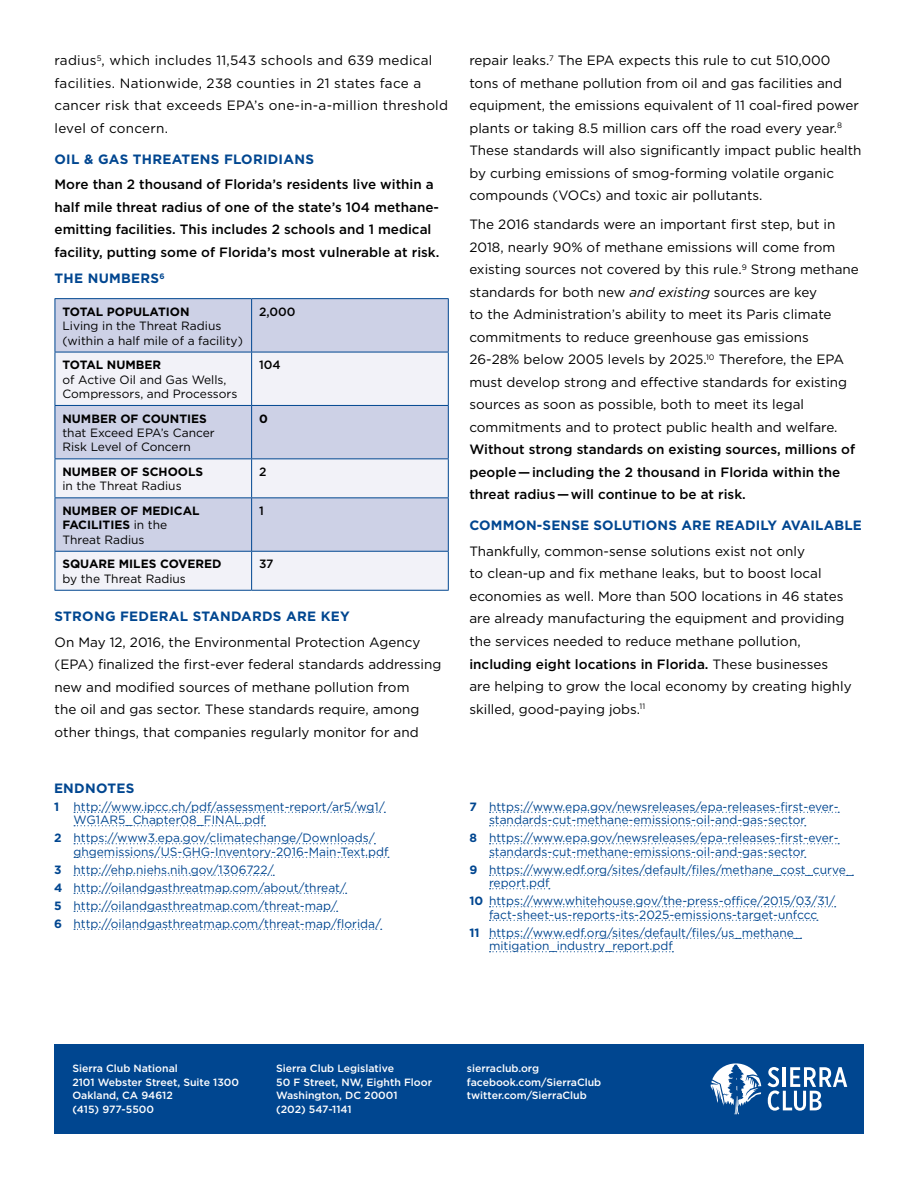
<style>
.page{position:relative;width:918px;height:1188px;background:#fff}
.page>*{position:absolute;margin:0;border:0;box-sizing:border-box;transform-origin:0 0}
.t1{font:13.5px/22.5px "Gotham";color:#000}
.t2{font:500 13.5px/22.5px "Gotham";color:#000}
.t3{font:13.5px/22.5px "Gotham";letter-spacing:.02em;color:#000}
.t4{font:700 13.5px "Gotham";letter-spacing:.02em;color:#004690}
.t5{font:12px/13.5px "Gotham";color:#004690}
.t6{font:12px/14.4px "Gotham";color:#000}
.t7{font:700 12px/14.4px "Gotham";color:#000}
.t8{font:500 12px "Gotham";color:#000}
.t9{font:500 10.5px/13.5px "Gotham";color:#fff}
.s1{font-weight:400}
.s2{font-weight:700}
.s3{font-style:italic}
.s4{font-weight:500}
</style>
<div class="page">
<svg style="left:74px;top:812px;width:311px;height:1px"></svg>
<svg style="left:74px;top:825px;width:191px;height:1px"></svg>
<svg style="left:74px;top:843px;width:301px;height:1px"></svg>
<svg style="left:74px;top:857px;width:315px;height:1px"></svg>
<svg style="left:74px;top:875px;width:200px;height:1px"></svg>
<svg style="left:74px;top:893px;width:273px;height:1px"></svg>
<svg style="left:74px;top:911px;width:264px;height:1px"></svg>
<svg style="left:74px;top:929px;width:308px;height:1px"></svg>
<svg style="left:490px;top:812px;width:349px;height:1px"></svg>
<svg style="left:490px;top:825px;width:316px;height:1px"></svg>
<svg style="left:490px;top:843px;width:349px;height:1px"></svg>
<svg style="left:490px;top:857px;width:316px;height:1px"></svg>
<svg style="left:490px;top:875px;width:363px;height:1px"></svg>
<svg style="left:490px;top:888px;width:60px;height:1px"></svg>
<svg style="left:490px;top:906px;width:346px;height:1px"></svg>
<svg style="left:490px;top:920px;width:328px;height:1px"></svg>
<svg style="left:490px;top:938px;width:312px;height:1px"></svg>
<svg style="left:490px;top:951px;width:183px;height:1px"></svg>
<div style="left:54px;top:1044px;width:810px;height:90px;background:#004690"></div>
<svg style="left:711px;top:1063px;width:50px;height:51px"></svg>
<svg style="left:768px;top:1067px;width:79px;height:44px"></svg>
<div style="left:56px;top:299px;width:392px;height:53px;background:#cdd1e6"></div>
<svg style="left:56px;top:353px;width:392px;height:237px;fill:#f2f2f8"></svg>
<hr style="left:55px;top:298px;width:197px;height:1px;background:#004690">
<hr style="left:55px;top:299px;width:1px;height:53px;background:#004690">
<hr style="left:252px;top:298px;width:197px;height:1px;background:#004690">
<hr style="left:251px;top:299px;width:1px;height:53px;background:#004690">
<hr style="left:448px;top:299px;width:1px;height:53px;background:#004690">
<hr style="left:55px;top:352px;width:197px;height:1px;background:#004690">
<hr style="left:55px;top:352px;width:1px;height:53px;background:#004690">
<hr style="left:252px;top:352px;width:197px;height:1px;background:#004690">
<hr style="left:251px;top:352px;width:1px;height:53px;background:#004690">
<hr style="left:448px;top:352px;width:1px;height:53px;background:#004690">
<hr style="left:55px;top:405px;width:197px;height:1px;background:#004690">
<hr style="left:55px;top:406px;width:1px;height:52px;background:#004690">
<hr style="left:252px;top:405px;width:197px;height:1px;background:#004690">
<hr style="left:251px;top:406px;width:1px;height:52px;background:#004690">
<hr style="left:448px;top:406px;width:1px;height:52px;background:#004690">
<hr style="left:55px;top:458px;width:197px;height:1px;background:#004690">
<hr style="left:55px;top:459px;width:1px;height:38px;background:#004690">
<hr style="left:252px;top:458px;width:197px;height:1px;background:#004690">
<hr style="left:251px;top:459px;width:1px;height:38px;background:#004690">
<hr style="left:448px;top:459px;width:1px;height:38px;background:#004690">
<hr style="left:55px;top:497px;width:197px;height:1px;background:#004690">
<hr style="left:55px;top:498px;width:1px;height:53px;background:#004690">
<hr style="left:252px;top:497px;width:197px;height:1px;background:#004690">
<hr style="left:251px;top:498px;width:1px;height:53px;background:#004690">
<hr style="left:448px;top:498px;width:1px;height:53px;background:#004690">
<hr style="left:55px;top:551px;width:197px;height:1px;background:#004690">
<hr style="left:55px;top:552px;width:1px;height:38px;background:#004690">
<hr style="left:252px;top:551px;width:197px;height:1px;background:#004690">
<hr style="left:251px;top:552px;width:1px;height:38px;background:#004690">
<hr style="left:448px;top:552px;width:1px;height:38px;background:#004690">
<hr style="left:55px;top:590px;width:197px;height:1px;background:#004690">
<hr style="left:252px;top:590px;width:197px;height:1px;background:#004690">
<p class="t3" style="left:55px;top:49px;width:395px">radius<sup>5</sup>, which includes 11,543 schools and 639 medical facilities. Nationwide, 238 counties in 21 states face a cancer risk that exceeds EPA’s one-in-a-million threshold level of concern.</p>
<p class="t4" style="left:55px;top:151px;width:261px">OIL &amp; GAS THREATENS FLORIDIANS</p>
<p class="t2" style="left:55px;top:173px;width:386px">More than 2 thousand of Florida’s residents live within a half mile threat radius of one of the state’s 104 methane&shy;emitting facilities. This includes 2 schools and 1 medical facility, putting some of Florida’s most vulnerable at risk.</p>
<p class="t4" style="left:55px;top:271px;width:112px">THE NUMBERS<sup>6</sup></p>
<p class="t7" style="left:62px;top:304px;width:129px">TOTAL POPULATION</p>
<p class="t6" style="left:62px;top:318px;width:182px">Living in the Threat Radius (within a half mile of a facility)</p>
<p class="t8" style="left:259px;top:305px;width:38px">2,000</p>
<p class="t7" style="left:62px;top:357px;width:100px">TOTAL NUMBER</p>
<p class="t6" style="left:62px;top:372px;width:176px">of Active Oil and Gas Wells,<br>Compressors, and Processors</p>
<p class="t8" style="left:259px;top:358px;width:23px">104</p>
<p class="t7" style="left:62px;top:411px;width:146px">NUMBER OF COUNTIES</p>
<p class="t6" style="left:62px;top:425px;width:154px">that Exceed EPA’s Cancer<br>Risk Level of Concern</p>
<p class="t7" style="left:259px;top:411px;width:10px">0</p>
<p class="t7" style="left:62px;top:464px;width:142px">NUMBER OF SCHOOLS</p>
<p class="t6" style="left:62px;top:479px;width:121px">in the Threat Radius</p>
<p class="t8" style="left:259px;top:465px;width:9px">2</p>
<p class="t7" style="left:62px;top:503px;width:139px">NUMBER OF MEDICAL<br>FACILITIES <span class="s1">in the<br>Threat Radius</span></p>
<p class="t8" style="left:259px;top:504px;width:6px">1</p>
<p class="t7" style="left:62px;top:557px;width:161px">SQUARE MILES COVERED</p>
<p class="t6" style="left:62px;top:571px;width:125px">by the Threat Radius</p>
<p class="t8" style="left:259px;top:557px;width:16px">37</p>
<p class="t4" style="left:55px;top:608px;width:297px">STRONG FEDERAL STANDARDS ARE KEY</p>
<p class="t1" style="left:55px;top:630px;width:388px">On May 12, 2016, the Environmental Protection Agency (EPA) finalized the first-ever federal standards addressing new and modified sources of methane pollution from<br>the oil and gas sector. These standards require, among other things, that companies regularly monitor for and</p>
<p class="t4" style="left:54px;top:780px;width:82px">ENDNOTES</p>
<p class="t5" style="left:74px;top:799px;width:313px;text-indent:-20px"><span class="s2">1</span> http://www.ipcc.ch/pdf/assessment-report/ar5/wg1/<br>WG1AR5_Chapter08_FINAL.pdf</p>
<p class="t5" style="left:74px;top:831px;width:317px;text-indent:-20px"><span class="s2">2</span> https://www3.epa.gov/climatechange/Downloads/ ghgemissions/US-GHG-Inventory-2016-Main-Text.pdf</p>
<p class="t5" style="left:54px;top:860px;width:329px;line-height:18px"><span class="s2">3</span> http://ehp.niehs.nih.gov/1306722/<br><span class="s2">4</span> http://oilandgasthreatmap.com/about/threat/<br><span class="s2">5</span> http://oilandgasthreatmap.com/threat-map/<br><span class="s2">6</span> http://oilandgasthreatmap.com/threat-map/florida/</p>
<p class="t1" style="left:469px;top:49px;width:394px">repair leaks.<sup>7</sup> The EPA expects this rule to cut 510,000 tons of methane pollution from oil and gas facilities and equipment, the emissions equivalent of 11 coal-fired power plants or taking 8.5 million cars off the road every year.<sup>8<br></sup>These standards will also significantly impact public health by curbing emissions of smog-forming volatile organic compounds (VOCs) and toxic air pollutants.</p>
<p class="t1" style="left:469px;top:213px;width:391px">The 2016 standards were an important first step, but in 2018, nearly 90% of methane emissions will come from existing sources not covered by this rule.<sup>9</sup> Strong methane standards for both new <span class="s3">and existing</span> sources are key<br>to the Administration’s ability to meet its Paris climate commitments to reduce greenhouse gas emissions 26-28% below 2005 levels by 2025.<sup>10</sup> Therefore, the EPA must develop strong and effective standards for existing sources as soon as possible, both to meet its legal commitments and to protect public health and welfare.</p>
<p class="t2" style="left:469px;top:438px;width:387px">Without strong standards on existing sources, millions of people—including the 2 thousand in Florida within the threat radius—will continue to be at risk.</p>
<p class="t4" style="left:469px;top:518px;width:394px">COMMON-SENSE SOLUTIONS ARE READILY AVAILABLE</p>
<p class="t1" style="left:469px;top:540px;width:384px">Thankfully, common-sense solutions exist not only<br>to clean-up and fix methane leaks, but to boost local economies as well. More than 500 locations in 46 states are already manufacturing the equipment and providing the services needed to reduce methane pollution, <span class="s4">including eight locations in Florida.</span> These businesses are helping to grow the local economy by creating highly skilled, good-paying jobs.<sup>11</sup></p>
<p class="t5" style="left:489px;top:799px;width:351px;text-indent:-20px"><span class="s2">7</span> https://www.epa.gov/newsreleases/epa-releases-first-ever&shy;standards-cut-methane-emissions-oil-and-gas-sector</p>
<p class="t5" style="left:489px;top:831px;width:351px;text-indent:-20px"><span class="s2">8</span> https://www.epa.gov/newsreleases/epa-releases-first-ever&shy;standards-cut-methane-emissions-oil-and-gas-sector</p>
<p class="t5" style="left:489px;top:862px;width:366px;text-indent:-20px"><span class="s2">9</span> https://www.edf.org/sites/default/files/methane_cost_curve_ report.pdf</p>
<p class="t5" style="left:470px;top:894px;width:367px;text-align:center"><span class="s2">10</span> https://www.whitehouse.gov/the-press-office/2015/03/31/ fact-sheet-us-reports-its-2025-emissions-target-unfccc</p>
<p class="t5" style="left:489px;top:925px;width:314px;text-indent:-20px"><span class="s2">11</span> https://www.edf.org/sites/default/files/us_methane_ mitigation_industry_report.pdf</p>
<p class="t9" style="left:276px;top:1062px;width:157px">Sierra Club Legislative<br>50 F Street, NW, Eighth Floor<br>Washington, DC 20001<br>(202) 547-1141</p>
<p class="t9" style="left:72px;top:1062px;width:168px">Sierra Club National<br>2101 Webster Street, Suite 1300<br>Oakland, CA 94612<br>(415) 977-5500</p>
<p class="t9" style="left:467px;top:1062px;width:136px">sierraclub.org facebook.com/SierraClub twitter.com/SierraClub</p>
</div>
